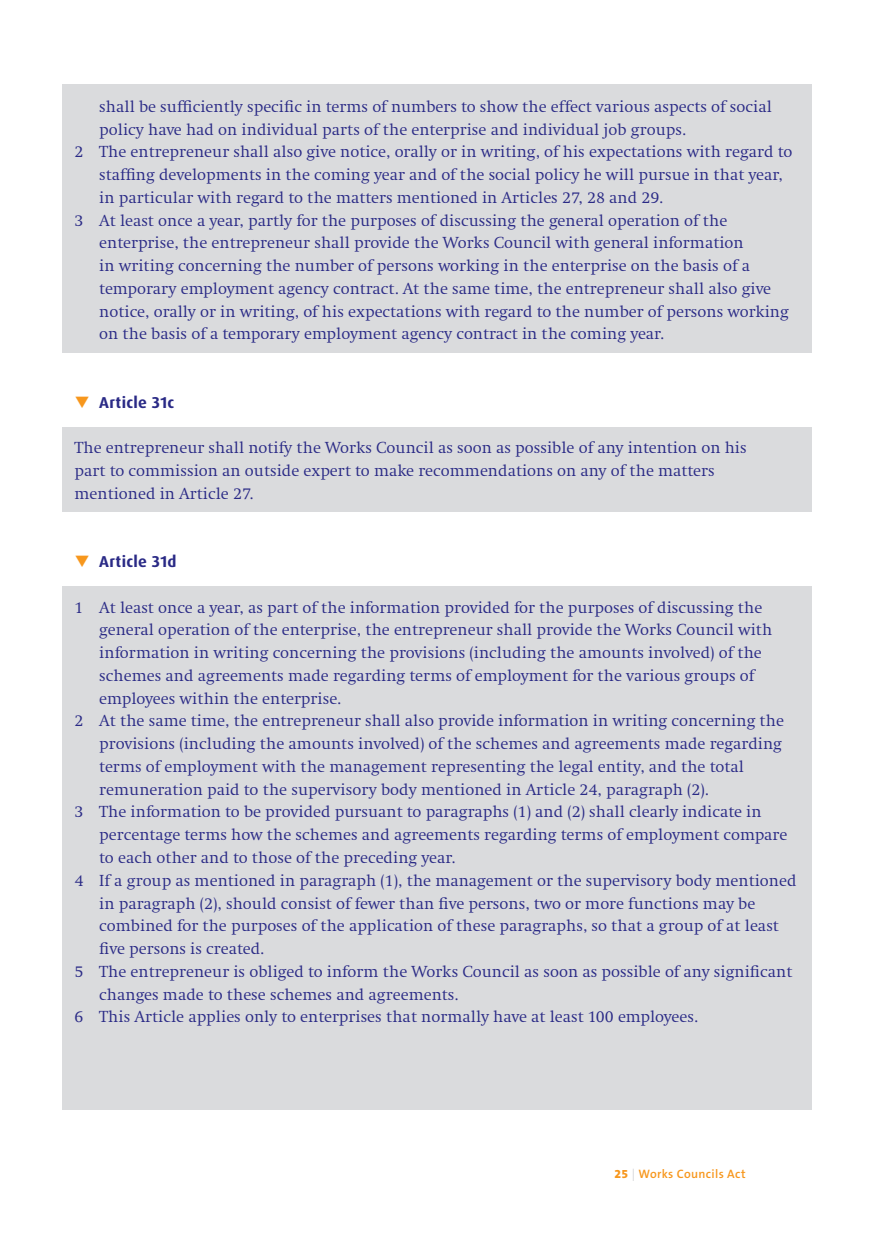
<style>
.page{position:relative;width:874px;height:1241px;background:#fff}
.page>*{position:absolute;margin:0;border:0;box-sizing:border-box;transform-origin:0 0}
.t1{font:300 16.62px/22.8px "Swift EF";color:#2a2a86}
.t2{font:700 15.75px "Dax OT";letter-spacing:.02em;color:#2a2a86}
.t3{font:600 12.25px "The Sans B6";letter-spacing:.03em;color:#f7971d}
.s1{color:#f7971d}
.s2{font-family:"The Sans B8";font-weight:800}
.s3{color:#dadbdd}
</style>
<div class="page">
<div style="left:62px;top:585px;width:749px;height:524px;background:#dadbdd"></div>
<div style="left:62px;top:427px;width:749px;height:84px;background:#dadbdd"></div>
<div style="left:62px;top:84px;width:749px;height:268px;background:#dadbdd"></div>
<p class="t1" style="left:99px;top:95px;width:673px">shall be sufficiently specific in terms of numbers to show the effect various aspects of social</p>
<p class="t1" style="left:99px;top:118px;width:588px">policy have had on individual parts of the enterprise and individual job groups.</p>
<p class="t1" style="left:74px;top:141px;width:719px">2 The entrepreneur shall also give notice, orally or in writing, of his expectations with regard to</p>
<p class="t1" style="left:99px;top:163px;width:684px">staffing developments in the coming year and of the social policy he will pursue in that year,</p>
<p class="t1" style="left:99px;top:186px;width:565px">in particular with regard to the matters mentioned in Articles 27, 28 and 29.</p>
<p class="t1" style="left:74px;top:209px;width:654px">3 At least once a year, partly for the purposes of discussing the general operation of the</p>
<p class="t1" style="left:99px;top:232px;width:645px">enterprise, the entrepreneur shall provide the Works Council with general information</p>
<p class="t1" style="left:99px;top:254px;width:652px">in writing concerning the number of persons working in the enterprise on the basis of a</p>
<p class="t1" style="left:99px;top:277px;width:673px">temporary employment agency contract. At the same time, the entrepreneur shall also give</p>
<p class="t1" style="left:99px;top:300px;width:690px">notice, orally or in writing, of his expectations with regard to the number of persons working</p>
<p class="t1" style="left:99px;top:323px;width:566px">on the basis of a temporary employment agency contract in the coming year.</p>
<p class="t2" style="left:74px;top:392px;width:101px"><span class="s1">❑</span> Article 31c</p>
<p class="t1" style="left:74px;top:436px;width:673px">The entrepreneur shall notify the Works Council as soon as possible of any intention on his part to commission an outside expert to make recommendations on any of the matters mentioned in Article 27.</p>
<p class="t2" style="left:74px;top:551px;width:103px"><span class="s1">❑</span> Article 31d</p>
<p class="t1" style="left:74px;top:596px;width:689px">1 At least once a year, as part of the information provided for the purposes of discussing the</p>
<p class="t1" style="left:99px;top:618px;width:674px">general operation of the enterprise, the entrepreneur shall provide the Works Council with</p>
<p class="t1" style="left:99px;top:641px;width:663px">information in writing concerning the provisions (including the amounts involved) of the</p>
<p class="t1" style="left:99px;top:664px;width:656px">schemes and agreements made regarding terms of employment for the various groups of</p>
<p class="t1" style="left:99px;top:687px;width:243px">employees within the enterprise.</p>
<p class="t1" style="left:74px;top:709px;width:710px">2 At the same time, the entrepreneur shall also provide information in writing concerning the</p>
<p class="t1" style="left:99px;top:732px;width:684px">provisions (including the amounts involved) of the schemes and agreements made regarding</p>
<p class="t1" style="left:99px;top:755px;width:645px">terms of employment with the management representing the legal entity, and the total</p>
<p class="t1" style="left:99px;top:778px;width:610px">remuneration paid to the supervisory body mentioned in Article 24, paragraph (2).</p>
<p class="t1" style="left:74px;top:800px;width:688px">3 The information to be provided pursuant to paragraphs (1) and (2) shall clearly indicate in</p>
<p class="t1" style="left:99px;top:823px;width:689px">percentage terms how the schemes and agreements regarding terms of employment compare</p>
<p class="t1" style="left:99px;top:846px;width:357px">to each other and to those of the preceding year.</p>
<p class="t1" style="left:74px;top:869px;width:723px">4 If a group as mentioned in paragraph (1), the management or the supervisory body mentioned</p>
<p class="t1" style="left:99px;top:891px;width:657px">in paragraph (2), should consist of fewer than five persons, two or more functions may be</p>
<p class="t1" style="left:99px;top:914px;width:680px">combined for the purposes of the application of these paragraphs, so that a group of at least</p>
<p class="t1" style="left:99px;top:937px;width:166px">five persons is created.</p>
<p class="t1" style="left:74px;top:960px;width:719px">5 The entrepreneur is obliged to inform the Works Council as soon as possible of any significant</p>
<p class="t1" style="left:99px;top:982px;width:360px">changes made to these schemes and agreements.</p>
<p class="t1" style="left:74px;top:1005px;width:624px">6 This Article applies only to enterprises that normally have at least 100 employees.</p>
<p class="t3" style="left:614px;top:1167px;width:132px"><span class="s2">25</span> <span class="s3">|</span> Works Councils Act</p>
</div>
